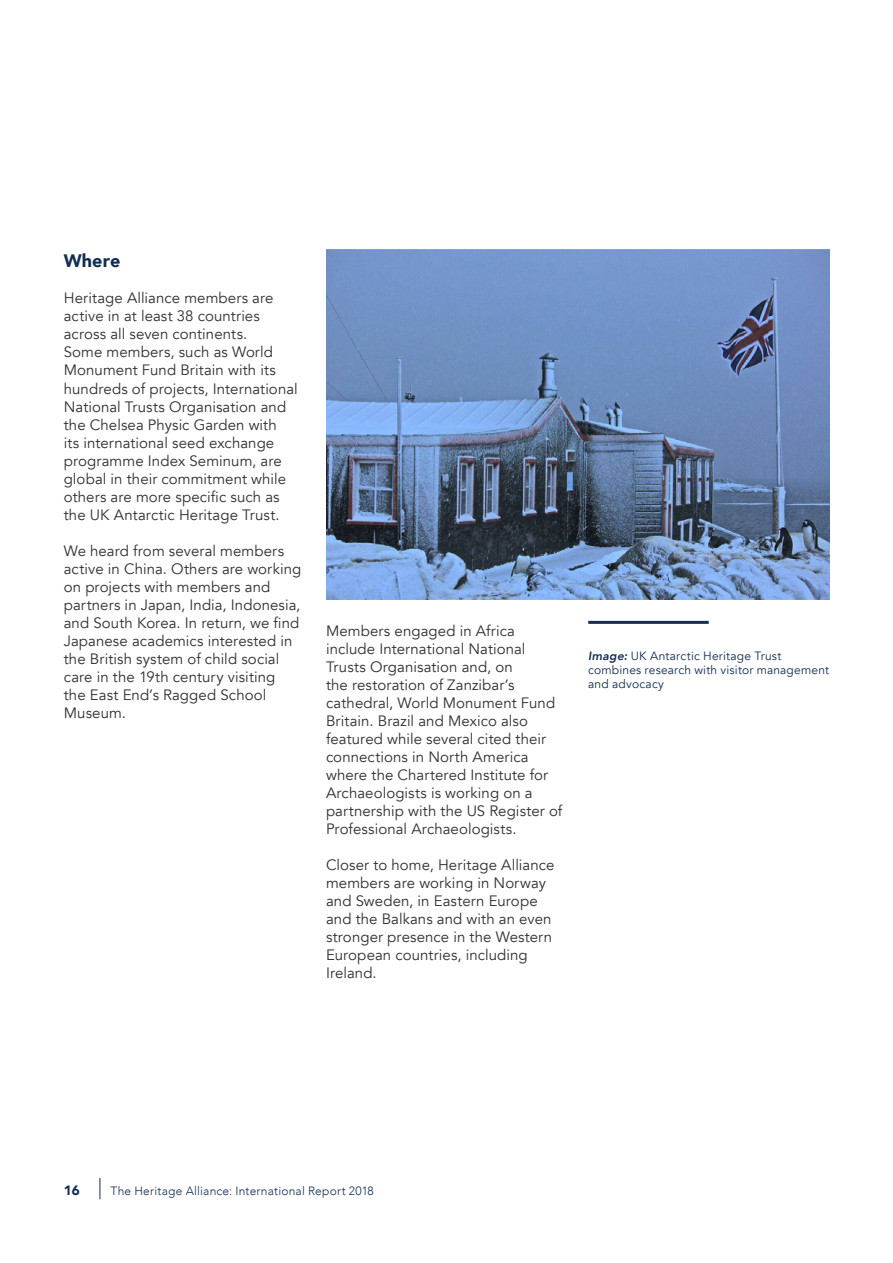
<style>
.page{position:relative;width:893px;height:1263px;background:#fff}
.page>*{position:absolute;margin:0;border:0;box-sizing:border-box;transform-origin:0 0}
.t1{font:900 18px "Avenir";letter-spacing:.005em;color:#132d53}
.t2{font:15px/18px "Avenir";letter-spacing:.005em;color:#312f30}
.t3{font:900 13.5px "Avenir";color:#132d53}
.t4{font:12px/14.4px "Avenir";letter-spacing:.015em;color:#132d53}
.t5{font:300 12px "Avenir";letter-spacing:.02em;color:#132d53}
.s1{font-weight:800;font-style:italic}
</style>
<div class="page">
<svg style="left:100px;top:1178px;width:1px;height:21px"></svg>
<img style="left:326px;top:249px;width:503px;height:351px">
<hr style="left:588px;top:621px;width:121px;height:3px;background:#132d53">
<p class="t1" style="left:64px;top:246px;width:58px">Where</p>
<p class="t2" style="left:64px;top:290px;width:235px">Heritage Alliance members are active in at least 38 countries across all seven continents.<br>Some members, such as World<br>Monument Fund Britain with its hundreds of projects, International<br>National Trusts Organisation and the Chelsea Physic Garden with<br>its international seed exchange programme Index Seminum, are global in their commitment while others are more specific such as the UK Antarctic Heritage Trust.</p>
<p class="t2" style="left:64px;top:542px;width:239px">We heard from several members active in China. Others are working on projects with members and partners in Japan, India, Indonesia, and South Korea. In return, we find<br>Japanese academics interested in the British system of child social care in the 19th century visiting<br>the East End’s Ragged School<br>Museum.</p>
<p class="t2" style="left:326px;top:622px;width:238px">Members engaged in Africa include International National<br>Trusts Organisation and, on<br>the restoration of Zanzibar’s cathedral, World Monument Fund<br>Britain. Brazil and Mexico also featured while several cited their connections in North America where the Chartered Institute for<br>Archaeologists is working on a partnership with the US Register of<br>Professional Archaeologists.</p>
<p class="t2" style="left:326px;top:856px;width:230px">Closer to home, Heritage Alliance members are working in Norway and Sweden, in Eastern Europe and the Balkans and with an even stronger presence in the Western<br>European countries, including<br>Ireland.</p>
<p class="t4" style="left:588px;top:648px;width:242px"><span class="s1">Image:</span> UK Antarctic Heritage Trust combines research with visitor management and advocacy</p>
<p class="t3" style="left:64px;top:1179px;width:17px">16</p>
<p class="t5" style="left:111px;top:1183px;width:265px">The Heritage Alliance: International Report 2018</p>
</div>
